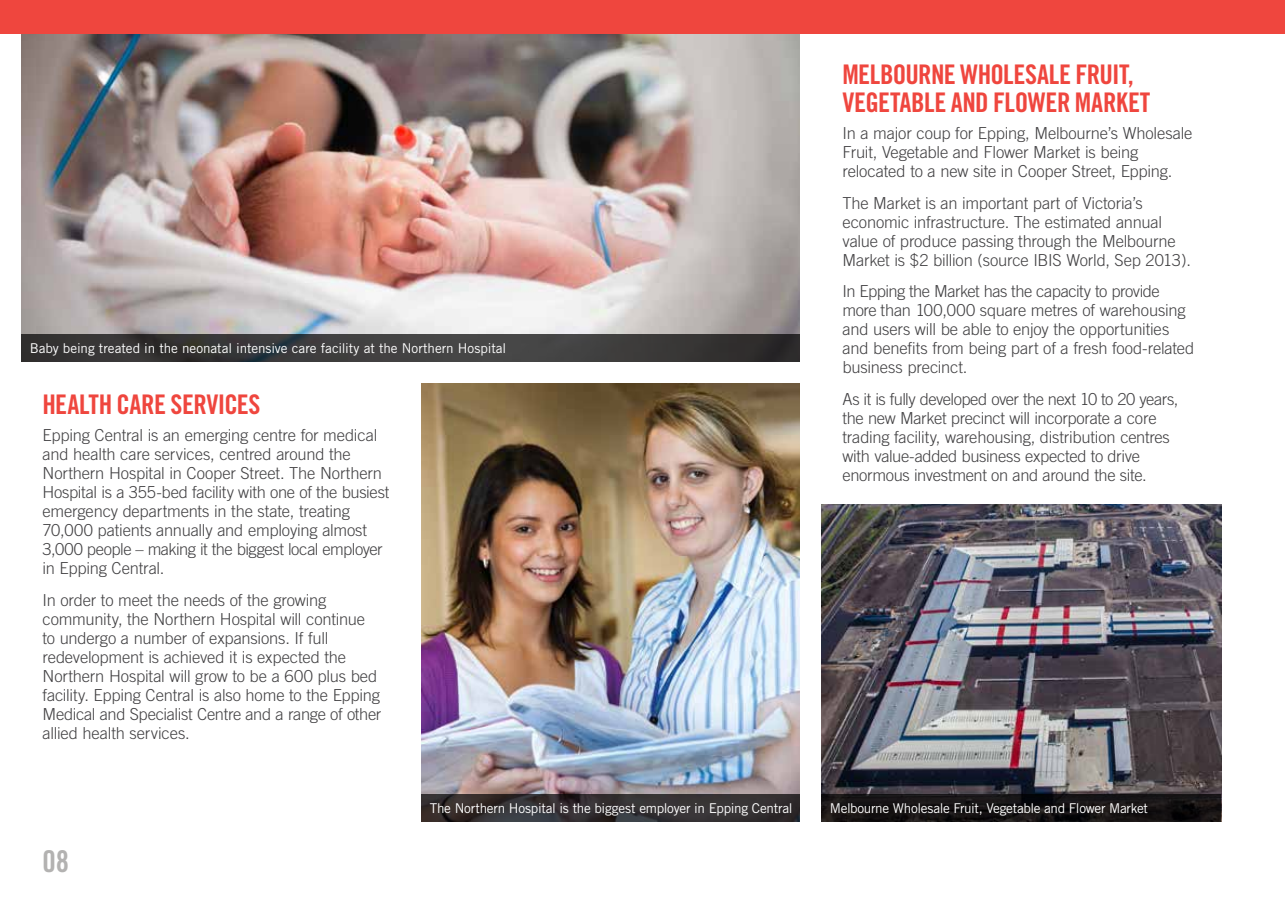
<style>
.page{position:relative;width:1285px;height:915px;background:#fff}
.page>*{position:absolute;margin:0;border:0;box-sizing:border-box;transform-origin:0 0}
.t1{font:30px "Trade Gothic Bold Cond Twenty";color:#b3b2b1}
.t2{font:27px/27px "Trade Gothic Bold Cond Twenty";letter-spacing:-.02em;color:#ef463e}
.t3{font:300 16.5px/19px "Trade Gothic";letter-spacing:-.015em;color:#414042}
.t4{font:13.5px "Trade Gothic";letter-spacing:-.015em;color:#fff}
</style>
<div class="page">
<hr style="left:1284px;top:0;width:1px;height:34px;background:#ef463e">
<div style="left:0;top:0;width:1284px;height:34px;background:#ef463e"></div>
<img style="left:821px;top:504px;width:399px;height:289px">
<img style="left:421px;top:383px;width:378px;height:410px">
<img style="left:21px;top:34px;width:778px;height:300px">
<svg style="left:21px;top:334px;width:778px;height:27px;background:#3a3939"></svg>
<svg style="left:421px;top:793px;width:378px;height:28px;background:#373234"></svg>
<svg style="left:821px;top:793px;width:399px;height:28px;background:#161315"></svg>
<p class="t4" style="left:30px;top:340px;width:478px">Baby being treated in the neonatal intensive care facility at the Northern Hospital</p>
<h2 class="t2" style="left:43px;top:390px;width:219px">HEALTH CARE SERVICES</h2>
<p class="t3" style="left:43px;top:425px;width:348px">Epping Central is an emerging centre for medical and health care services, centred around the Northern Hospital in Cooper Street. The Northern Hospital is a 355-bed facility with one of the busiest emergency departments in the state, treating 70,000 patients annually and employing almost 3,000 people – making it the biggest local employer in Epping Central.</p>
<p class="t3" style="left:43px;top:590px;width:340px">In order to meet the needs of the growing community, the Northern Hospital will continue to undergo a number of expansions. If full redevelopment is achieved it is expected the Northern Hospital will grow to be a 600 plus bed facility. Epping Central is also home to the Epping Medical and Specialist Centre and a range of other allied health services.</p>
<h2 class="t2" style="left:842px;top:61px;width:309px">MELBOURNE WHOLESALE FRUIT,<br>VEGETABLE AND FLOWER MARKET</h2>
<p class="t3" style="left:842px;top:123px;width:351px">In a major coup for Epping, Melbourne’s Wholesale<br>Fruit, Vegetable and Flower Market is being relocated to a new site in Cooper Street, Epping.</p>
<p class="t3" style="left:842px;top:193px;width:350px">The Market is an important part of Victoria’s economic infrastructure. The estimated annual value of produce passing through the Melbourne Market is $2 billion (source IBIS World, Sep 2013).</p>
<p class="t3" style="left:842px;top:282px;width:353px">In Epping the Market has the capacity to provide more than 100,000 square metres of warehousing and users will be able to enjoy the opportunities and benefits from being part of a fresh food-related business precinct.</p>
<p class="t3" style="left:842px;top:389px;width:337px">As it is fully developed over the next 10 to 20 years, the new Market precinct will incorporate a core trading facility, warehousing, distribution centres with value-added business expected to drive enormous investment on and around the site.</p>
<h1 class="t1" style="left:43px;top:843px;width:28px">08</h1>
<p class="t4" style="left:429px;top:799px;width:364px">The Northern Hospital is the biggest employer in Epping Central</p>
<p class="t4" style="left:829px;top:799px;width:320px">Melbourne Wholesale Fruit, Vegetable and Flower Market</p>
</div>
